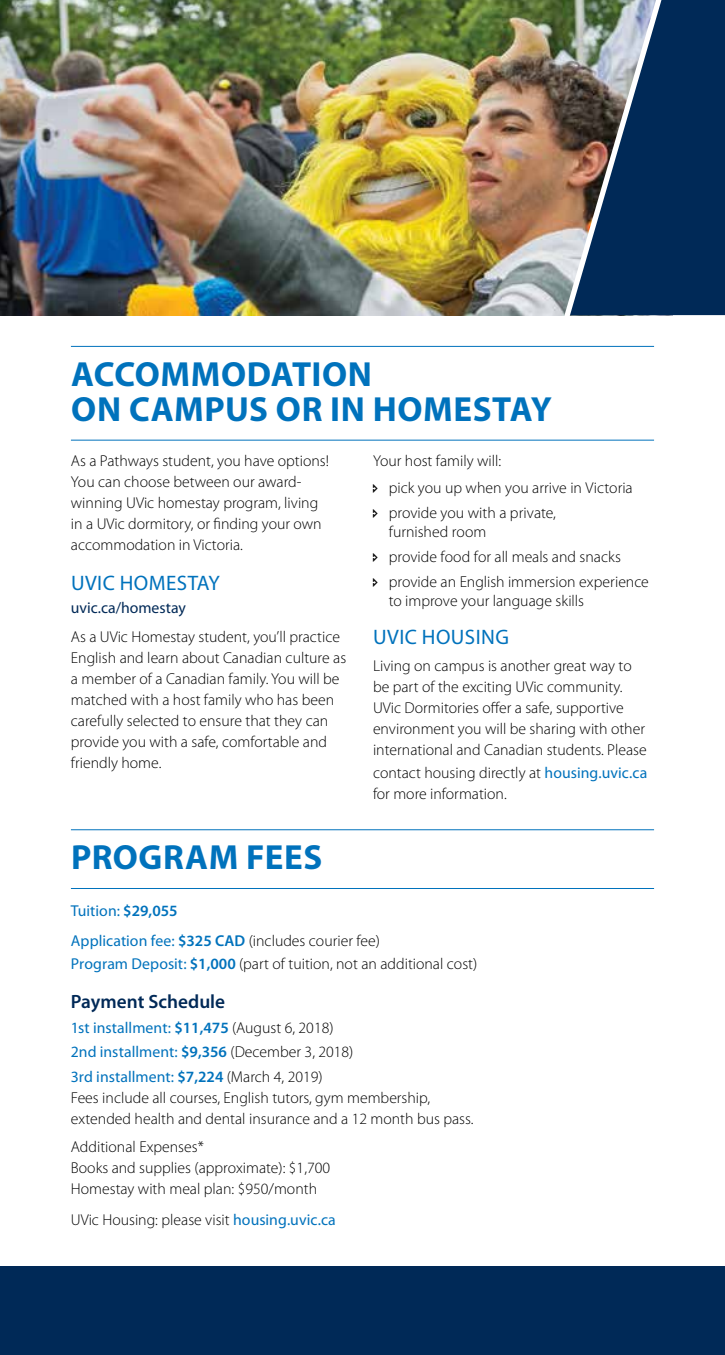
<style>
.page{position:relative;width:725px;height:1355px;background:#fff}
.page>*{position:absolute;margin:0;border:0;box-sizing:border-box;transform-origin:0 0}
.t1{font:700 35px/35px "Myriad Pro";letter-spacing:.015em;color:#0072bc}
.t2{font:21px "Myriad Pro";letter-spacing:.02em;color:#0072bc}
.t3{font:600 19.25px "Myriad Pro";color:#002957}
.t4{font:300 15.75px/21px "Myriad Pro";color:#000}
.t5{font:15.75px/24.5px "Myriad Pro";color:#0072bc}
.t6{font:15.75px "Myriad Pro";color:#002957}
.s1{font-weight:400;color:#0072bc}
.s2{font-weight:600}
.s3{font-weight:300;color:#000}
.s4{font-weight:600;color:#0072bc}
</style>
<div class="page">
<img style="left:0;top:0;width:554px;height:315px">
<div style="left:676px;top:0;width:48px;height:315px;background:#002957"></div>
<hr style="left:71px;top:346px;width:583px;height:1px;background:#0072bc">
<hr style="left:71px;top:440px;width:583px;height:1px;background:#0072bc">
<hr style="left:71px;top:829px;width:583px;height:1px;background:#0072bc">
<hr style="left:71px;top:888px;width:583px;height:1px;background:#0072bc">
<div style="left:0;top:1266px;width:724px;height:88px;background:#002957"></div>
<img style="left:554px;top:0;width:122px;height:316px">
<h1 class="t1" style="left:71px;top:355px;width:482px">ACCOMMODATION<br>ON CAMPUS OR IN HOMESTAY</h1>
<p class="t4" style="left:71px;top:450px;width:260px">As a Pathways student, you have options!<br>You can choose between our award&shy;winning UVic homestay program, living in a UVic dormitory, or finding your own accommodation in Victoria.</p>
<h2 class="t2" style="left:71px;top:570px;width:150px">UVIC HOMESTAY</h2>
<p class="t6" style="left:71px;top:597px;width:116px">uvic.ca/homestay</p>
<p class="t4" style="left:71px;top:625px;width:277px">As a UVic Homestay student, you’ll practice English and learn about Canadian culture as a member of a Canadian family. You will be matched with a host family who has been carefully selected to ensure that they can provide you with a safe, comfortable and friendly home.</p>
<p class="t4" style="left:389px;top:446px;width:245px;line-height:27.1px;text-indent:-16px">Your host family will:<br>pick you up when you arrive in Victoria</p>
<p class="t4" style="left:389px;top:502px;width:169px;line-height:19.2px">provide you with a private, furnished room</p>
<p class="t4" style="left:389px;top:544px;width:261px;line-height:24.8px">provide food for all meals and snacks provide an English immersion experience</p>
<p class="t4" style="left:389px;top:590px;width:196px">to improve your language skills</p>
<h2 class="t2" style="left:373px;top:624px;width:137px">UVIC HOUSING</h2>
<p class="t4" style="left:373px;top:655px;width:275px">Living on campus is another great way to be part of the exciting UVic community.<br>UVic Dormitories offer a safe, supportive environment you will be sharing with other international and Canadian students. Please</p>
<p class="t4" style="left:373px;top:761px;width:276px">contact housing directly at <span class="s1">housing.uvic.ca </span>for more information.</p>
<h1 class="t1" style="left:71px;top:839px;width:252px">PROGRAM FEES</h1>
<p class="t5" style="left:71px;top:895px;width:310px;line-height:30.6px">Tuition: <span class="s2">$29,055<br></span>Application fee: <span class="s2">$325 CAD</span> <span class="s3">(includes courier fee)</span></p>
<p class="t4" style="left:71px;top:953px;width:408px"><span class="s1">Program Deposit:</span> <span class="s4">$1,000</span> (part of tuition, not an additional cost)</p>
<p class="t3" style="left:71px;top:989px;width:156px">Payment Schedule</p>
<p class="t5" style="left:71px;top:1014px;width:284px">1st installment: <span class="s2">$11,475</span> <span class="s3">(August 6, 2018)<br></span>2nd installment: <span class="s2">$9,356</span> <span class="s3">(December 3, 2018)<br></span>3rd installment: <span class="s2">$7,224</span> <span class="s3">(March 4, 2019)</span></p>
<p class="t4" style="left:71px;top:1086px;width:404px">Fees include all courses, English tutors, gym membership, extended health and dental insurance and a 12 month bus pass.</p>
<p class="t4" style="left:71px;top:1136px;width:261px">Additional Expenses*<br>Books and supplies (approximate): $1,700<br>Homestay with meal plan: $950/month</p>
<p class="t4" style="left:71px;top:1209px;width:266px">UVic Housing: please visit <span class="s1">housing.uvic.ca</span></p>
</div>
